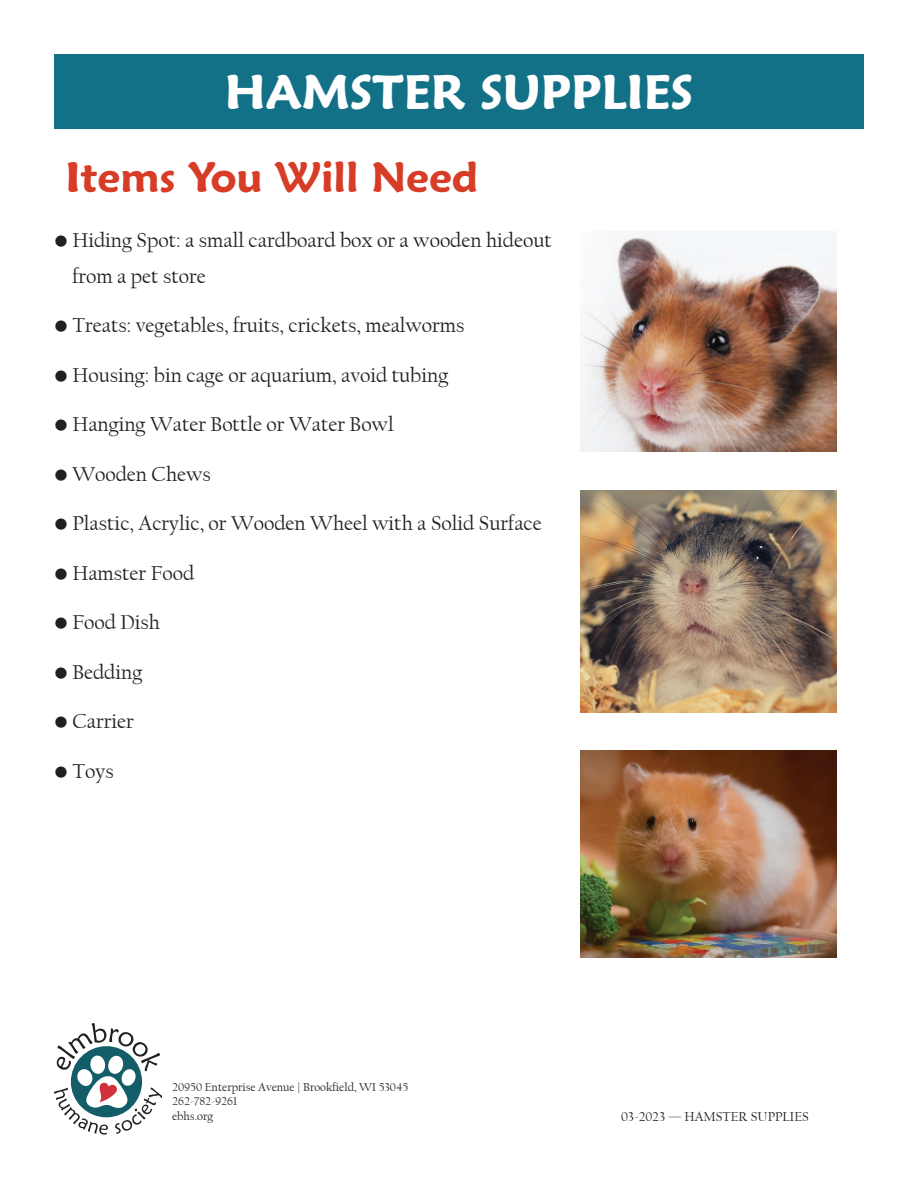
<style>
.page{position:relative;width:918px;height:1188px;background:#fff}
.page>*{position:absolute;margin:0;border:0;box-sizing:border-box;transform-origin:0 0}
.t1{font:600 48px "Maiandra GD";color:#fff}
.t2{font:600 42px "Maiandra GD";color:#d73c27}
.t3{font:21px/36px "Californian FB";color:#231f20}
.t4{font:13.5px "Californian FB";color:#231f20}
.t5{font:12px "Californian FB";color:#231f20}
</style>
<div class="page">
<div style="left:54px;top:54px;width:810px;height:75px;background:#137187"></div>
<img style="left:580px;top:490px;width:257px;height:222px">
<img style="left:580px;top:231px;width:257px;height:221px">
<img style="left:580px;top:751px;width:257px;height:206px">
<svg style="left:54px;top:1024px;width:108px;height:111px"></svg>
<p class="t1" style="left:225px;top:63px;width:470px">HAMSTER SUPPLIES</p>
<p class="t2" style="left:66px;top:152px;width:414px">Items You Will Need</p>
<p class="t3" style="left:72px;top:222px;width:481px;text-indent:-18px">• Hiding Spot: a small cardboard box or a wooden hideout from a pet store</p>
<p class="t3" style="left:54px;top:308px;width:412px">• Treats: vegetables, fruits, crickets, mealworms</p>
<p class="t3" style="left:54px;top:357px;width:396px">• Housing: bin cage or aquarium, avoid tubing</p>
<p class="t3" style="left:54px;top:407px;width:341px">• Hanging Water Bottle or Water Bowl</p>
<p class="t3" style="left:54px;top:456px;width:158px">• Wooden Chews</p>
<p class="t3" style="left:54px;top:506px;width:489px">• Plastic, Acrylic, or Wooden Wheel with a Solid Surface</p>
<p class="t3" style="left:54px;top:555px;width:142px">• Hamster Food</p>
<p class="t3" style="left:54px;top:605px;width:107px">• Food Dish</p>
<p class="t3" style="left:54px;top:654px;width:90px">• Bedding</p>
<p class="t3" style="left:54px;top:704px;width:81px">• Carrier</p>
<p class="t3" style="left:54px;top:753px;width:61px">• Toys</p>
<p class="t5" style="left:172px;top:1080px;width:238px">20950 Enterprise Avenue | Brookfield, WI 53045</p>
<p class="t5" style="left:172px;top:1095px;width:67px">262-782-9261</p>
<p class="t5" style="left:172px;top:1109px;width:43px">ebhs.org</p>
<p class="t4" style="left:621px;top:1109px;width:189px">03-2023 — HAMSTER SUPPLIES</p>
</div>
